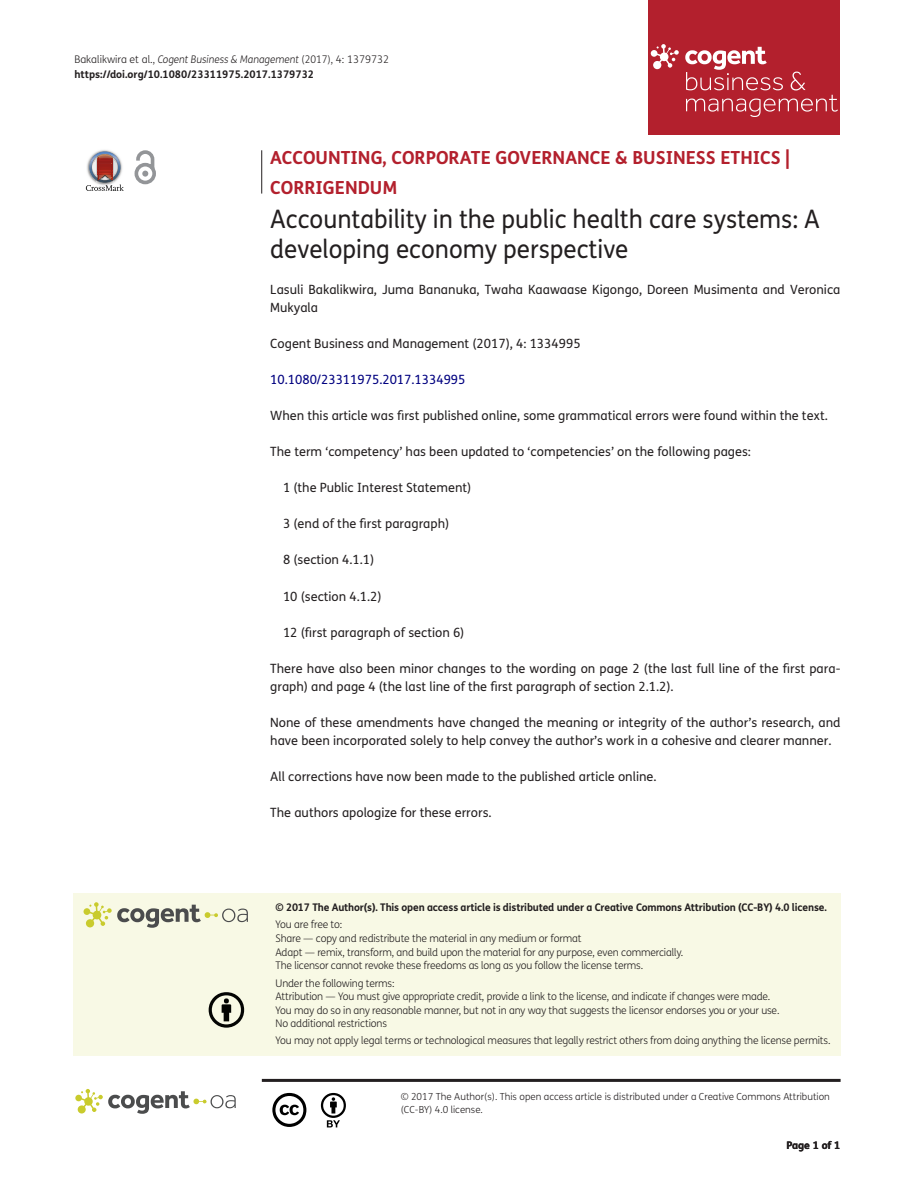
<style>
.page{position:relative;width:915px;height:1191px;background:#fff}
.page>*{position:absolute;margin:0;border:0;box-sizing:border-box;transform-origin:0 0}
.t1{font:25.5px/30px "FS Me Pro";color:#231f20;scale:.95 1}
.t2{font:700 18px/30px "FS Me Pro";color:#b3202d}
.t3{font:12.75px/18px "FS Me Pro";color:#231f20}
.t4{font:12.75px "FS Me Pro";color:#000080}
.t5{font:300 10.5px/13.5px "FS Me Pro";letter-spacing:-.015em;color:#231f20}
.t6{font:700 10.5px/15px "FS Me Pro";letter-spacing:-.015em;color:#231f20}
.t7{font:300 9.75px/12.8px "FS Me Pro";color:#231f20}
.s1{font-weight:300}
.s2{font-weight:300;font-style:italic}
</style>
<div class="page">
<svg style="left:86px;top:151px;width:38px;height:40px"></svg>
<svg style="left:134px;top:150px;width:22px;height:34px"></svg>
<hr style="left:261px;top:150px;width:1px;height:44px;background:#231f20">
<hr style="left:262px;top:1078px;width:578px;height:3px;background:#231f20">
<svg style="left:75px;top:1089px;width:161px;height:24px"></svg>
<svg style="left:272px;top:1093px;width:34px;height:34px"></svg>
<svg style="left:321px;top:1093px;width:25px;height:34px"></svg>
<div style="left:74px;top:893px;width:766px;height:162px;background:#f8f9e5"></div>
<svg style="left:83px;top:902px;width:165px;height:25px;background:#d2d3b9"></svg>
<svg style="left:208px;top:992px;width:36px;height:35px"></svg>
<div style="left:648px;top:0;width:192px;height:134px;background:#b3202d"></div>
<svg style="left:650px;top:44px;width:28px;height:25px"></svg>
<svg style="left:685px;top:47px;width:152px;height:70px"></svg>
<p class="t6" style="left:74px;top:51px;width:316px"><span class="s1">Bakalikwira et al.,</span> <span class="s2">Cogent Business &amp; Management</span> <span class="s1">(2017), 4: 1379732 </span>https://doi.org/10.1080/23311975.2017.1379732</p>
<h2 class="t2" style="left:270px;top:141px;width:521px">ACCOUNTING, CORPORATE GOVERNANCE &amp; BUSINESS ETHICS |<br>CORRIGENDUM</h2>
<h1 class="t1" style="left:270px;top:204px;width:580px">Accountability in the public health care systems: A developing economy perspective</h1>
<p class="t3" style="left:270px;top:281px;width:571px">Lasuli Bakalikwira, Juma Bananuka, Twaha Kaawaase Kigongo, Doreen Musimenta and Veronica<br>Mukyala</p>
<p class="t3" style="left:270px;top:335px;width:312px">Cogent Business and Management (2017), 4: 1334995</p>
<p class="t4" style="left:270px;top:371px;width:197px">10.1080/23311975.2017.1334995</p>
<p class="t3" style="left:270px;top:407px;width:559px">When this article was first published online, some grammatical errors were found within the text.</p>
<p class="t3" style="left:270px;top:443px;width:482px">The term ‘competency’ has been updated to ‘competencies’ on the following pages:</p>
<p class="t3" style="left:283px;top:479px;width:190px">1 (the Public Interest Statement)</p>
<p class="t3" style="left:283px;top:515px;width:168px">3 (end of the first paragraph)</p>
<p class="t3" style="left:283px;top:551px;width:93px">8 (section 4.1.1)</p>
<p class="t3" style="left:283px;top:587px;width:100px">10 (section 4.1.2)</p>
<p class="t3" style="left:283px;top:623px;width:183px">12 (first paragraph of section 6)</p>
<p class="t3" style="left:270px;top:659px;width:571px">There have also been minor changes to the wording on page 2 (the last full line of the first para&shy;graph) and page 4 (the last line of the first paragraph of section 2.1.2).</p>
<p class="t3" style="left:270px;top:713px;width:571px">None of these amendments have changed the meaning or integrity of the author’s research, and have been incorporated solely to help convey the author’s work in a cohesive and clearer manner.</p>
<p class="t3" style="left:270px;top:767px;width:388px">All corrections have now been made to the published article online.</p>
<p class="t3" style="left:270px;top:803px;width:223px">The authors apologize for these errors.</p>
<p class="t6" style="left:275px;top:899px;width:552px">© 2017 The Author(s). This open access article is distributed under a Creative Commons Attribution (CC-BY) 4.0 license.</p>
<p class="t5" style="left:275px;top:917px;width:409px">You are free to:<br>Share — copy and redistribute the material in any medium or format<br>Adapt — remix, transform, and build upon the material for any purpose, even commercially.<br>The licensor cannot revoke these freedoms as long as you follow the license terms.</p>
<p class="t5" style="left:275px;top:976px;width:505px">Under the following terms:<br>Attribution — You must give appropriate credit, provide a link to the license, and indicate if changes were made.<br>You may do so in any reasonable manner, but not in any way that suggests the licensor endorses you or your use.<br>No additional restrictions</p>
<p class="t5" style="left:275px;top:1033px;width:556px">You may not apply legal terms or technological measures that legally restrict others from doing anything the license permits.</p>
<p class="t7" style="left:400px;top:1090px;width:430px">© 2017 The Author(s). This open access article is distributed under a Creative Commons Attribution (CC-BY) 4.0 license.</p>
<p class="t6" style="left:786px;top:1137px;width:56px">Page 1 of 1</p>
</div>
